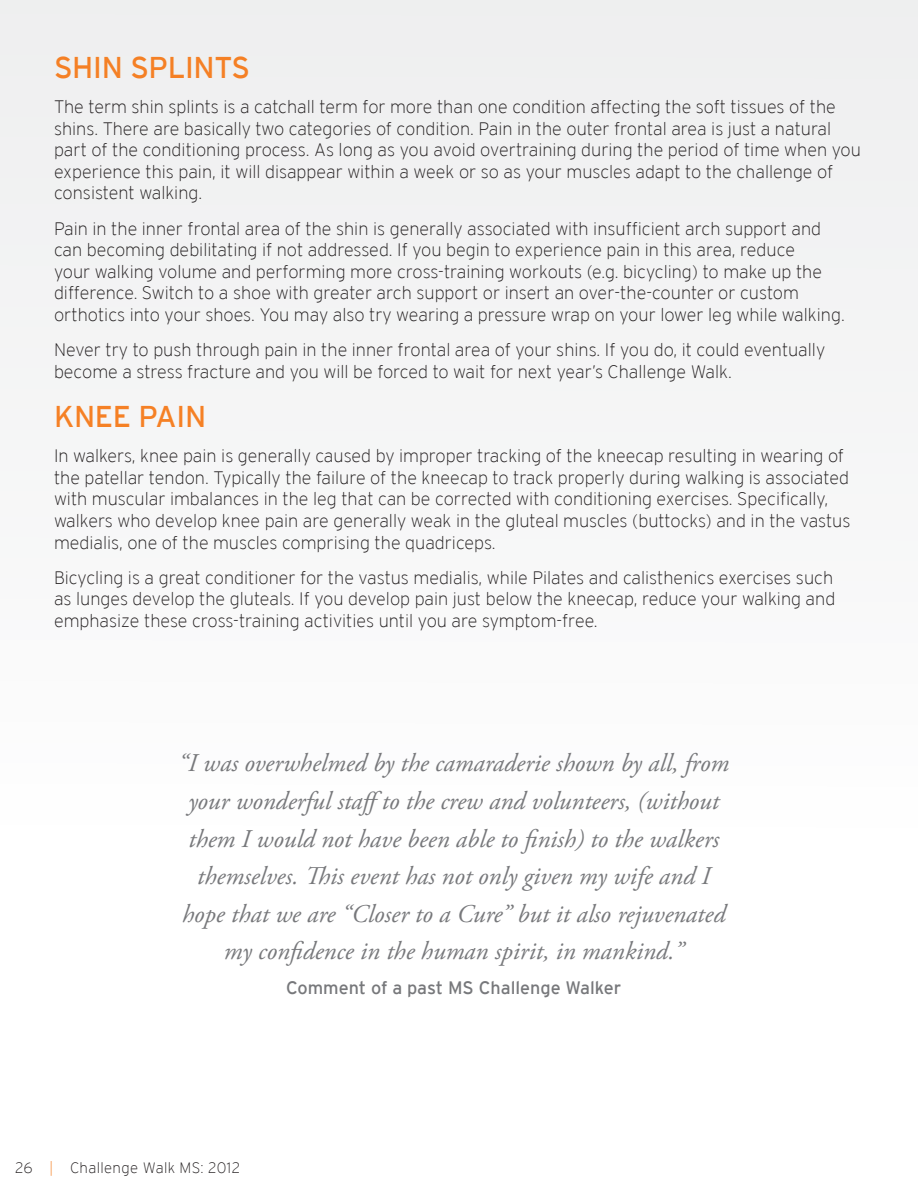
<style>
.page{position:relative;width:918px;height:1188px;background:#fff}
.page>*{position:absolute;margin:0;border:0;box-sizing:border-box;transform-origin:0 0}
.t1{font:30px "Interstate";letter-spacing:-.01em;color:#f58025}
.t2{font:italic 25.5px/37.5px "Adobe Garamond Pro";color:#77787b;text-align:center}
.t3{font:200 18px/21.6px "Interstate";color:#231f20}
.t4{font:18px "Interstate";color:#77787b}
.t5{font:200 15px "Interstate";letter-spacing:.02em;color:#231f20}
.s1{color:#f58025}
</style>
<div class="page">
<div style="left:0;top:0;width:918px;height:882px;background:#f5f6f6"></div>
<h1 class="t1" style="left:54px;top:51px;width:198px">Shin Splints</h1>
<p class="t3" style="left:54px;top:96px;width:809px">The term shin splints is a catchall term for more than one condition affecting the soft tissues of the shins. There are basically two categories of condition. Pain in the outer frontal area is just a natural part of the conditioning process. As long as you avoid overtraining during the period of time when you experience this pain, it will disappear within a week or so as your muscles adapt to the challenge of consistent walking.</p>
<p class="t3" style="left:54px;top:217px;width:792px">Pain in the inner frontal area of the shin is generally associated with insufficient arch support and can becoming debilitating if not addressed. If you begin to experience pain in this area, reduce<br>your walking volume and performing more cross-training workouts (e.g. bicycling) to make up the difference. Switch to a shoe with greater arch support or insert an over-the-counter or custom orthotics into your shoes. You may also try wearing a pressure wrap on your lower leg while walking.</p>
<p class="t3" style="left:54px;top:339px;width:773px">Never try to push through pain in the inner frontal area of your shins. If you do, it could eventually become a stress fracture and you will be forced to wait for next year’s Challenge Walk.</p>
<h1 class="t1" style="left:54px;top:400px;width:154px">Knee Pain</h1>
<p class="t3" style="left:54px;top:445px;width:798px">In walkers, knee pain is generally caused by improper tracking of the kneecap resulting in wearing of the patellar tendon. Typically the failure of the kneecap to track properly during walking is associated with muscular imbalances in the leg that can be corrected with conditioning exercises. Specifically, walkers who develop knee pain are generally weak in the gluteal muscles (buttocks) and in the vastus medialis, one of the muscles comprising the quadriceps.</p>
<p class="t3" style="left:54px;top:567px;width:783px;text-align:justify">Bicycling is a great conditioner for the vastus medialis, while Pilates and calisthenics exercises such as lunges develop the gluteals. If you develop pain just below the kneecap, reduce your walking and emphasize these cross-training activities until you are symptom-free.</p>
<p class="t2" style="left:179px;top:745px;width:552px">“I was overwhelmed by the camaraderie shown by all, from your wonderful staffto the crew and volunteers, (without them I would not have been able to finish) to the walkers themselves. This event has not only given my wife and I hope that we are “Closer to a Cure” but it also rejuvenated my confidence in the human spirit, in mankind.”</p>
<p class="t4" style="left:286px;top:978px;width:337px">Comment of a past MS Challenge Walker</p>
<p class="t5" style="left:15px;top:1160px;width:227px">26 <span class="s1">|</span> Challenge Walk MS: 2012</p>
</div>
